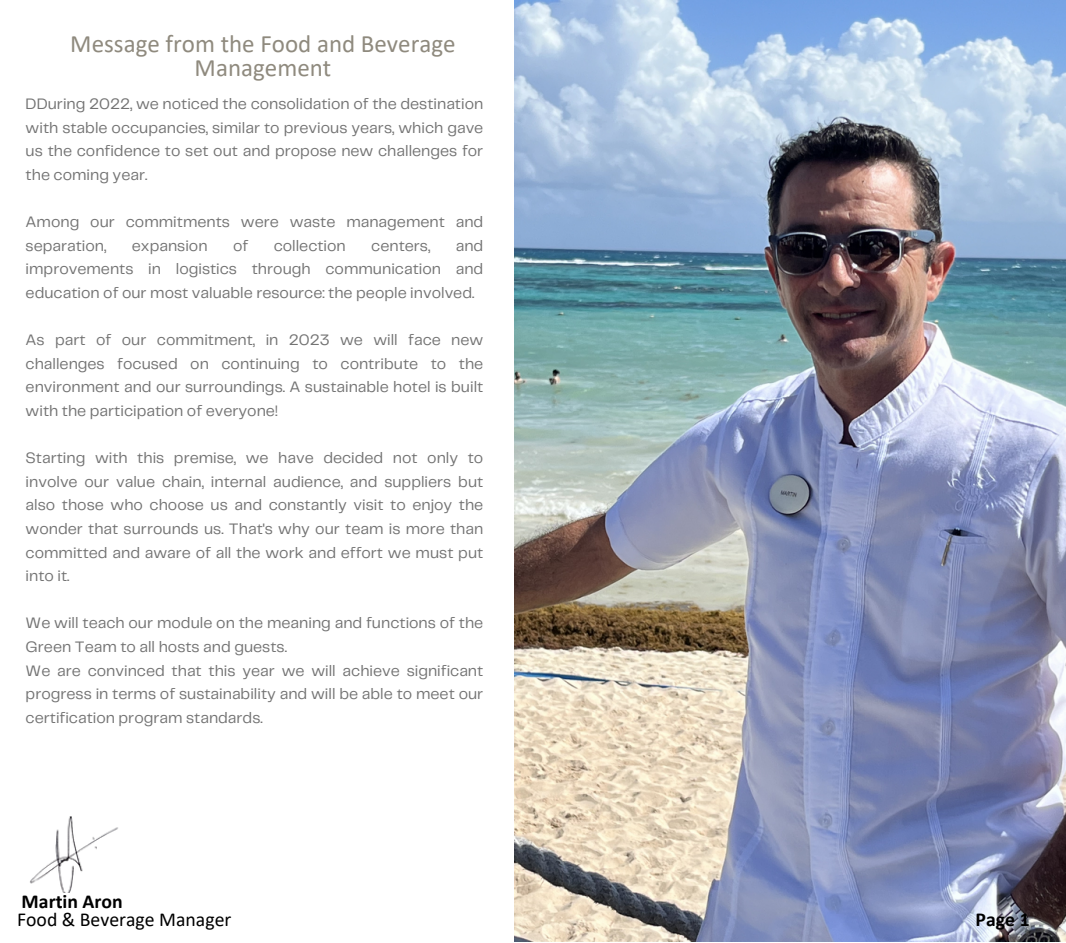
<style>
.page{position:relative;width:1066px;height:943px;background:#fff}
.page>*{position:absolute;margin:0;border:0;box-sizing:border-box;transform-origin:0 0}
.t1{font:25.03px/23.6px "Calibri";color:#8f8a7e;text-align:center}
.t2{font:19.78px "Calibri";color:#000}
.t3{font:700 19.78px "Calibri";color:#000}
.t4{font:15.75px/23.6px "Telegraf";color:#737373;text-align:justify}
</style>
<div class="page">
<img style="left:514px;top:0;width:551px;height:941px">
<img style="left:30px;top:816px;width:88px;height:76px">
<p class="t1" style="left:70px;top:34px;width:387px">Message from the Food and Beverage<br>Management</p>
<p class="t4" style="left:26px;top:93px;width:459px">DDuring 2022, we noticed the consolidation of the destination with stable occupancies, similar to previous years, which gave us the confidence to set out and propose new challenges for the coming year.</p>
<p class="t4" style="left:26px;top:211px;width:459px">Among our commitments were waste management and separation,</p>
<p class="t4" style="left:26px;top:234px;width:459px;text-indent:430px">and improvements in logistics through communication and education of our most valuable resource: the people involved.</p>
<p class="t4" style="left:26px;top:329px;width:459px">As part of our commitment, in 2023 we will face new challenges focused on continuing to contribute to the environment and our surroundings. A sustainable hotel is built with the participation of everyone!</p>
<p class="t4" style="left:26px;top:447px;width:459px">Starting with this premise, we have decided not only to involve our value chain, internal audience, and suppliers but also those who choose us and constantly visit to enjoy the wonder that surrounds us. That's why our team is more than committed and aware of all the work and effort we must put into it.</p>
<p class="t4" style="left:26px;top:612px;width:459px">We will teach our module on the meaning and functions of the<br>Green Team to all hosts and guests.</p>
<p class="t4" style="left:26px;top:659px;width:459px">We are convinced that this year we will achieve significant progress in terms of sustainability and will be able to meet our certification program standards.</p>
<p class="t4" style="left:132px;top:234px;width:77px">expansion</p>
<p class="t4" style="left:233px;top:234px;width:17px">of</p>
<p class="t4" style="left:274px;top:234px;width:74px">collection</p>
<p class="t4" style="left:371px;top:234px;width:61px">centers,</p>
<p class="t3" style="left:22px;top:892px;width:103px">Martin Aron</p>
<p class="t2" style="left:17px;top:911px;width:216px">Food &amp; Beverage Manager</p>
<p class="t3" style="left:976px;top:911px;width:56px">Page 1</p>
</div>
